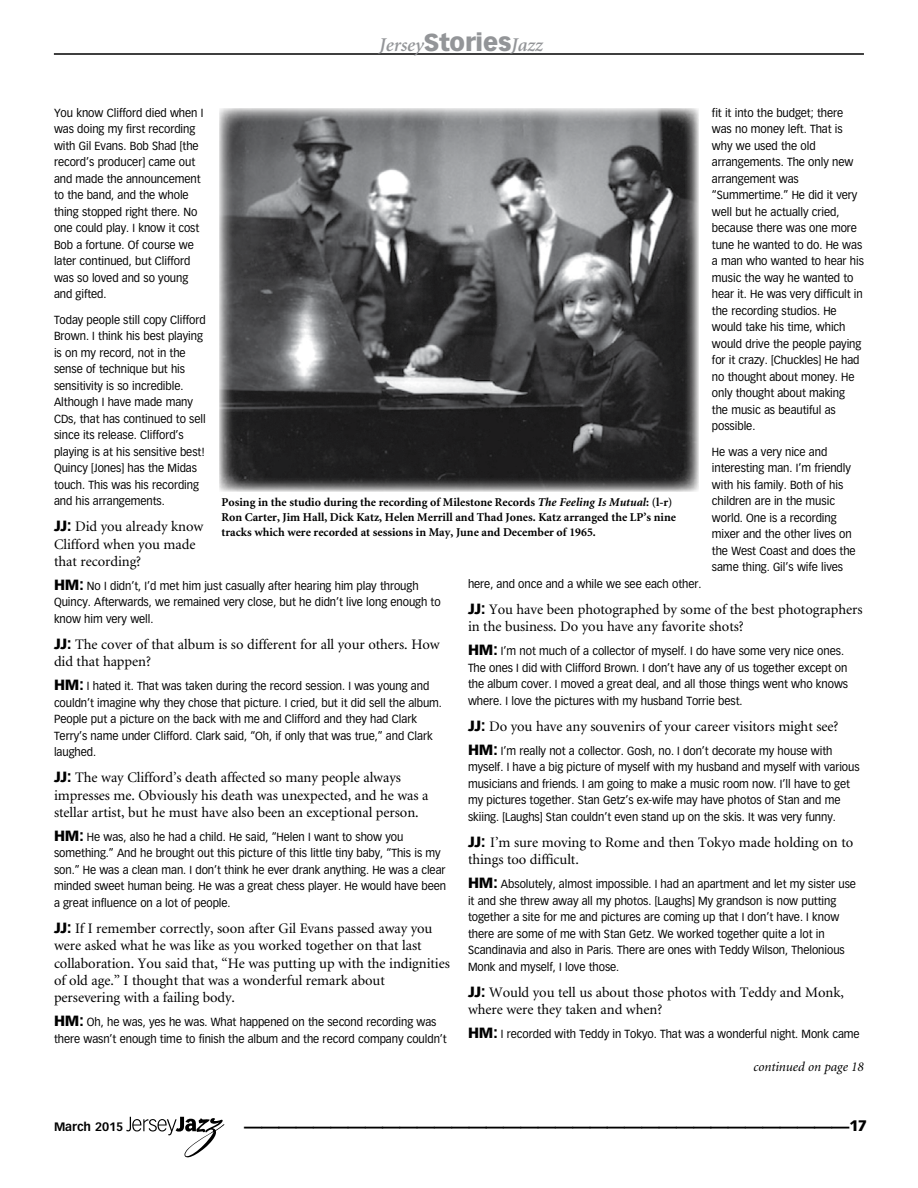
<style>
.page{position:relative;width:918px;height:1188px;background:#fff}
.page>*{position:absolute;margin:0;border:0;box-sizing:border-box;transform-origin:0 0}
.t1{font:700 36px "Vectora LH";color:#000}
.t2{font:italic 600 19.5px "Minion";letter-spacing:-.005em;color:#939598}
.t3{font:900 15px "Vectora LH";color:#000}
.t4{font:14.55px/17.2px "Minion";letter-spacing:-.005em;color:#000}
.t5{font:italic 13.5px "Minion";letter-spacing:-.005em;color:#000}
.t6{font:700 12px/15px "Minion";color:#000}
.t7{font:700 12px "Vectora LH";color:#000}
.t8{font:11.55px/16.5px "Vectora LH";letter-spacing:-.005em;color:#000;scale:.95 1}
.s1{font-family:"Vectora LH";font-weight:900;font-style:normal;font-size:24px}
.s2{font-family:"Vectora LH";font-weight:900}
.s3{font-weight:900;font-size:14.55px}
.s4{font-style:italic}
</style>
<div class="page">
<svg style="left:126px;top:1117px;width:98px;height:40px"></svg>
<hr style="left:54px;top:54px;width:810px;height:1px;background:#000">
<img style="left:219px;top:108px;width:479px;height:383px">
<h2 class="t2" style="left:379px;top:35px;width:165px">Jersey<span class="s1">Stories</span>Jazz</h2>
<p class="t8" style="left:54px;top:104px;width:159px">You know Clifford died when I was doing my first recording with Gil Evans. Bob Shad [the record’s producer] came out and made the announcement to the band, and the whole thing stopped right there. No one could play. I know it cost<br>Bob a fortune. Of course we later continued, but Clifford was so loved and so young and gifted.</p>
<p class="t8" style="left:54px;top:311px;width:161px">Today people still copy Clifford<br>Brown. I think his best playing is on my record, not in the sense of technique but his sensitivity is so incredible.<br>Although I have made many<br>CDs, that has continued to sell since its release. Clifford’s playing is at his sensitive best!<br>Quincy [Jones] has the Midas touch. This was his recording and his arrangements.</p>
<p class="t4" style="left:54px;top:519px;width:151px"><span class="s2">JJ:</span> Did you already know<br>Clifford when you made that recording?</p>
<p class="t8" style="left:54px;top:578px;width:409px"><span class="s3">H M:</span> No I didn’t, I’d met him just casually after hearing him play through<br>Quincy. Afterwards, we remained very close, but he didn’t live long enough to know him very well.</p>
<p class="t4" style="left:54px;top:636px;width:387px"><span class="s2">JJ:</span> The cover of that album is so different for all your others. How did that happen?</p>
<p class="t8" style="left:54px;top:678px;width:410px"><span class="s3">H M:</span> I hated it. That was taken during the record session. I was young and couldn’t imagine why they chose that picture. I cried, but it did sell the album.<br>People put a picture on the back with me and Clifford and they had Clark Terry’s name under Clifford. Clark said, “Oh, if only that was true,” and Clark laughed.</p>
<p class="t4" style="left:54px;top:770px;width:376px"><span class="s2">JJ:</span> The way Clifford’s death affected so many people always impresses me. Obviously his death was unexpected, and he was a stellar artist, but he must have also been an exceptional person.</p>
<p class="t8" style="left:54px;top:829px;width:414px"><span class="s3">H M:</span> He was, also he had a child. He said, “Helen I want to show you something.” And he brought out this picture of this little tiny baby, “This is my son.” He was a clean man. I don’t think he ever drank anything. He was a clear minded sweet human being. He was a great chess player. He would have been a great influence on a lot of people.</p>
<p class="t4" style="left:54px;top:920px;width:397px"><span class="s2">JJ:</span> If I remember correctly, soon after Gil Evans passed away you were asked what he was like as you worked together on that last collaboration. You said that, “He was putting up with the indignities of old age.” I thought that was a wonderful remark about persevering with a failing body.</p>
<p class="t8" style="left:54px;top:1014px;width:415px"><span class="s3">H M:</span> Oh, he was, yes he was. What happened on the second recording was there wasn’t enough time to finish the album and the record company couldn’t</p>
<p class="t8" style="left:712px;top:104px;width:162px">fit it into the budget; there was no money left. That is why we used the old arrangements. The only new arrangement was “Summertime.” He did it very well but he actually cried, because there was one more tune he wanted to do. He was a man who wanted to hear his music the way he wanted to hear it. He was very difficult in the recording studios. He would take his time, which would drive the people paying for it crazy. [Chuckles] He had no thought about money. He only thought about making the music as beautiful as possible.</p>
<p class="t8" style="left:712px;top:443px;width:153px">He was a very nice and interesting man. I’m friendly with his family. Both of his children are in the music world. One is a recording mixer and the other lives on the West Coast and does the same thing. Gil’s wife lives</p>
<p class="t6" style="left:222px;top:495px;width:456px">Posing in the studio during the recording of Milestone Records <span class="s4">The Feeling Is Mutual</span>: (l-r)<br>Ron Carter, Jim Hall, Dick Katz, Helen Merrill and Thad Jones. Katz arranged the LP’s nine tracks which were recorded at sessions in May, June and December of 1965.</p>
<p class="t8" style="left:468px;top:576px;width:247px">here, and once and a while we see each other.</p>
<p class="t4" style="left:468px;top:601px;width:396px"><span class="s2">JJ:</span> You have been photographed by some of the best photographers in the business. Do you have any favorite shots?</p>
<p class="t8" style="left:468px;top:643px;width:402px"><span class="s3">H M:</span> I’m not much of a collector of myself. I do have some very nice ones.<br>The ones I did with Clifford Brown. I don’t have any of us together except on the album cover. I moved a great deal, and all those things went who knows where. I love the pictures with my husband Torrie best.</p>
<p class="t4" style="left:468px;top:718px;width:372px"><span class="s2">JJ:</span> Do you have any souvenirs of your career visitors might see?</p>
<p class="t8" style="left:468px;top:742px;width:414px"><span class="s3">H M:</span> I’m really not a collector. Gosh, no. I don’t decorate my house with myself. I have a big picture of myself with my husband and myself with various musicians and friends. I am going to make a music room now. I’ll have to get my pictures together. Stan Getz’s ex-wife may have photos of Stan and me skiing. [Laughs] Stan couldn’t even stand up on the skis. It was very funny.</p>
<p class="t4" style="left:468px;top:834px;width:387px"><span class="s2">JJ:</span> I’m sure moving to Rome and then Tokyo made holding on to things too difficult.</p>
<p class="t8" style="left:468px;top:876px;width:410px"><span class="s3">H M:</span> Absolutely, almost impossible. I had an apartment and let my sister use it and she threw away all my photos. [Laughs] My grandson is now putting together a site for me and pictures are coming up that I don’t have. I know there are some of me with Stan Getz. We worked together quite a lot in Scandinavia and also in Paris. There are ones with Teddy Wilson, Thelonious Monk and myself, I love those.</p>
<p class="t4" style="left:468px;top:984px;width:377px"><span class="s2">JJ:</span> Would you tell us about those photos with Teddy and Monk, where were they taken and when?</p>
<p class="t8" style="left:468px;top:1026px;width:414px"><span class="s3">H M:</span> I recorded with Teddy in Tokyo. That was a wonderful night. Monk came</p>
<p class="t5" style="left:754px;top:1060px;width:112px">continued on page 18</p>
<p class="t7" style="left:54px;top:1120px;width:71px">March 2015</p>
<h1 class="t1" style="left:244px;top:1089px;width:607px">___________________________________</h1>
<p class="t3" style="left:849px;top:1117px;width:19px">17</p>
</div>
